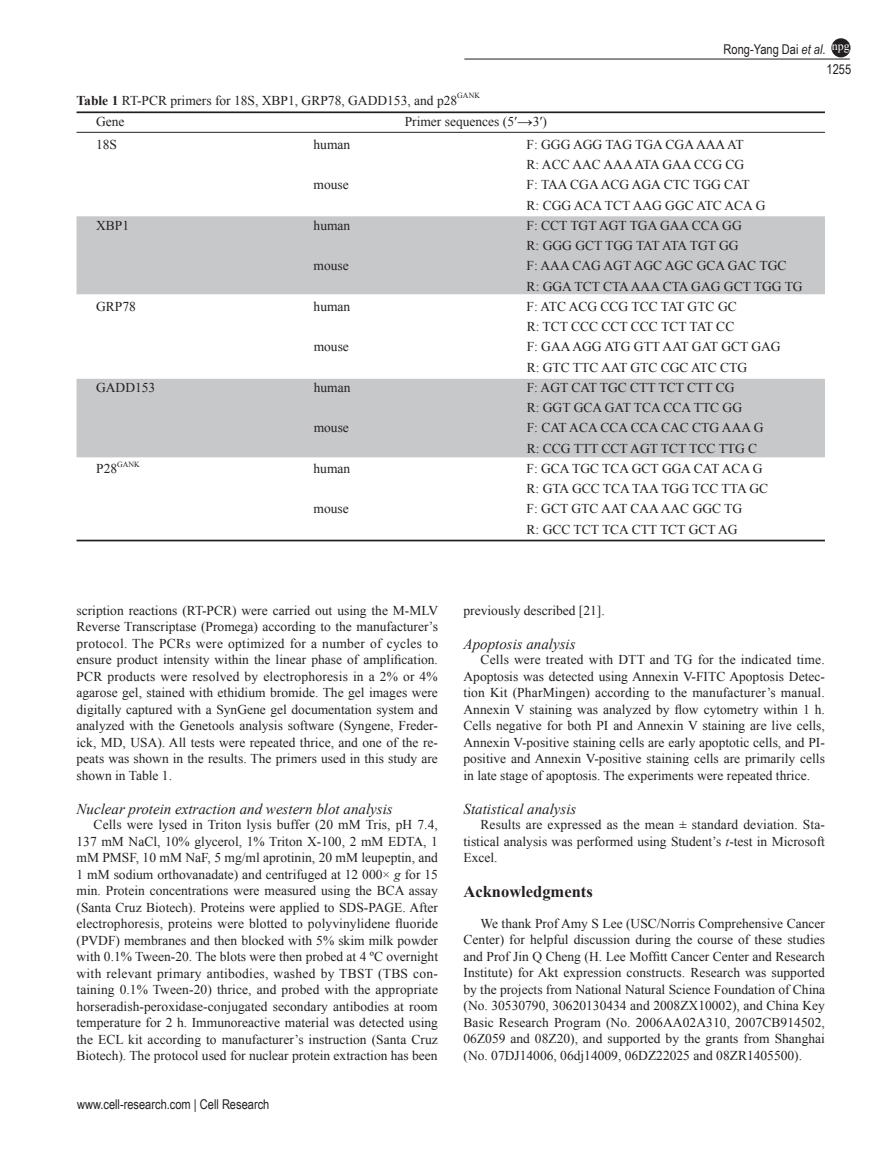
<style>
.page{position:relative;width:893px;height:1170px;background:#fff}
.page>*{position:absolute;margin:0;border:0;box-sizing:border-box;transform-origin:0 0}
.t1{font:16.5px "Times New Roman PS Bold MT2";color:#231f20}
.t2{font:italic 15px "Times New Roman";color:#231f20}
.t3{font:13.5px/16.5px "Times New Roman";color:#231f20}
.t4{font:13.5px "Times New Roman PSMT2";color:#231f20}
.t5{font:13.5px "Arial Narrow";color:#231f20}
.t6{font:12px "Times New Roman";color:#fff}
.t7{font:7.8px "Times New Roman";color:#231f20}
.s1{font-style:italic}
.s2{font-family:"Times New Roman PS Bold MT2"}
.s3{font-family:"Times New Roman PSMT2"}
.s4{font-family:"Times New Roman PSMT2";font-size:15.75px}
</style>
<div class="page">
<hr style="left:464px;top:59px;width:386px;height:1px;background:#231f20">
<div style="left:832px;top:39px;width:18px;height:18px;background:#231f20;border-radius:50%"></div>
<div style="left:831px;top:38px;width:19px;height:19px;border:2px solid #231f20;border-radius:50%"></div>
<div style="left:77px;top:379px;width:748px;height:78px;background:#c7c8ca"></div>
<div style="left:77px;top:216px;width:748px;height:78px;background:#c7c8ca;border:2px solid #c7c8ca"></div>
<hr style="left:77px;top:111px;width:748px;height:2px;background:#231f20">
<hr style="left:77px;top:539px;width:748px;height:2px;background:#231f20">
<hr style="left:77px;top:132px;width:748px;height:1px;background:#231f20">
<p class="t6" style="left:832px;top:38px;width:19px">npg</p>
<p class="t5" style="left:724px;top:40px;width:103px">Rong-Yang Dai <span class="s1">et al</span>.</p>
<p class="t3" style="left:77px;top:92px;width:382px"><span class="s2">Table 1</span> RT-PCR primers for 18S, XBP1, GRP78, GADD153, and p28</p>
<p class="t7" style="left:457px;top:91px;width:24px">GANK</p>
<p class="t3" style="left:96px;top:113px;width:30px">Gene</p>
<p class="t3" style="left:405px;top:113px;width:144px">Primer sequences (5<span class="s3">′</span><span class="s4">→</span>3<span class="s3">′</span>)</p>
<p class="t3" style="left:96px;top:136px;width:23px">18S</p>
<p class="t3" style="left:314px;top:136px;width:38px">human</p>
<p class="t3" style="left:527px;top:134px;width:219px;line-height:20.2px">F: GGG AGG TAG TGA CGA AAA AT<br>R: ACC AAC AAA ATA GAA CCG CG</p>
<p class="t3" style="left:314px;top:176px;width:37px">mouse</p>
<p class="t3" style="left:527px;top:174px;width:240px;line-height:20.2px">F: TAA CGA ACG AGA CTC TGG CAT<br>R: CGG ACA TCT AAG GGC ATC ACA G</p>
<p class="t3" style="left:96px;top:217px;width:35px">XBP1</p>
<p class="t3" style="left:314px;top:217px;width:38px">human</p>
<p class="t3" style="left:527px;top:215px;width:217px;line-height:20.2px">F: CCT TGT AGT TGA GAA CCA GG<br>R: GGG GCT TGG TAT ATA TGT GG</p>
<p class="t3" style="left:314px;top:257px;width:37px">mouse</p>
<p class="t3" style="left:527px;top:255px;width:278px;line-height:20.2px">F: AAA CAG AGT AGC AGC GCA GAC TGC<br>R: GGA TCT CTA AAA CTA GAG GCT TGG TG</p>
<p class="t3" style="left:96px;top:298px;width:41px">GRP78</p>
<p class="t3" style="left:314px;top:298px;width:38px">human</p>
<p class="t3" style="left:527px;top:296px;width:212px;line-height:20.2px">F: ATC ACG CCG TCC TAT GTC GC<br>R: TCT CCC CCT CCC TCT TAT CC</p>
<p class="t3" style="left:314px;top:338px;width:37px">mouse</p>
<p class="t3" style="left:527px;top:336px;width:256px;line-height:20.2px">F: GAA AGG ATG GTT AAT GAT GCT GAG<br>R: GTC TTC AAT GTC CGC ATC CTG</p>
<p class="t3" style="left:96px;top:379px;width:61px">GADD153</p>
<p class="t3" style="left:314px;top:379px;width:38px">human</p>
<p class="t3" style="left:527px;top:377px;width:217px;line-height:20.2px">F: AGT CAT TGC CTT TCT CTT CG<br>R: GGT GCA GAT TCA CCA TTC GG</p>
<p class="t3" style="left:314px;top:419px;width:37px">mouse</p>
<p class="t3" style="left:527px;top:417px;width:238px;line-height:20.2px">F: CAT ACA CCA CCA CAC CTG AAA G<br>R: CCG TTT CCT AGT TCT TCC TTG C</p>
<p class="t3" style="left:96px;top:460px;width:23px">P28</p>
<p class="t7" style="left:117px;top:458px;width:24px">GANK</p>
<p class="t3" style="left:314px;top:460px;width:38px">human</p>
<p class="t3" style="left:527px;top:458px;width:243px;line-height:20.2px">F: GCA TGC TCA GCT GGA CAT ACA G<br>R: GTA GCC TCA TAA TGG TCC TTA GC</p>
<p class="t3" style="left:314px;top:500px;width:37px">mouse</p>
<p class="t3" style="left:527px;top:498px;width:217px;line-height:20.2px">F: GCT GTC AAT CAA AAC GGC TG<br>R: GCC TCT TCA CTT TCT GCT AG</p>
<p class="t5" style="left:826px;top:59px;width:26px">1255</p>
<p class="t3" style="left:77px;top:601px;width:363px;text-align:justify">scription reactions (RT-PCR) were carried out using the M-MLV Reverse Transcriptase (Promega) according to the manufacturer’s protocol. The PCRs were optimized for a number of cycles to</p>
<p class="t4" style="left:77px;top:650px;width:363px">ensure product intensity within the linear phase of amplification.</p>
<p class="t3" style="left:77px;top:667px;width:363px;text-align:justify">PCR products were resolved by electrophoresis in a 2% or 4% agarose gel, stained with ethidium bromide. The gel images were digitally captured with a SynGene gel documentation system and analyzed with the Genetools analysis software (Syngene, Freder&shy;ick, MD, USA). All tests were repeated thrice, and one of the re&shy;peats was shown in the results. The primers used in this study are shown in Table 1.</p>
<p class="t2" style="left:77px;top:798px;width:318px">Nuclear protein extraction and western blot analysis</p>
<p class="t3" style="left:77px;top:816px;width:363px;text-align:justify;text-indent:17px">Cells were lysed in Triton lysis buffer (20 mM Tris, pH 7.4, 137 mM NaCl, 10% glycerol, 1% Triton X-100, 2 mM EDTA, 1 mM PMSF, 10 mM NaF, 5 mg/ml aprotinin, 20 mM leupeptin, and 1 mM sodium orthovanadate) and centrifuged at 12 000× <span class="s1">g</span> for 15 min. Protein concentrations were measured using the BCA assay (Santa Cruz Biotech). Proteins were applied to SDS-PAGE. After</p>
<p class="t4" style="left:77px;top:914px;width:363px">electrophoresis, proteins were blotted to polyvinylidene fluoride</p>
<p class="t3" style="left:77px;top:931px;width:363px;text-align:justify">(PVDF) membranes and then blocked with 5% skim milk powder with 0.1% Tween-20. The blots were then probed at 4 ºC overnight with relevant primary antibodies, washed by TBST (TBS con&shy;taining 0.1% Tween-20) thrice, and probed with the appropriate horseradish-peroxidase-conjugated secondary antibodies at room temperature for 2 h. Immunoreactive material was detected using the ECL kit according to manufacturer’s instruction (Santa Cruz Biotech). The protocol used for nuclear protein extraction has been</p>
<p class="t5" style="left:77px;top:1094px;width:194px">www.cell-research.com | Cell Research</p>
<p class="t3" style="left:463px;top:601px;width:143px">previously described [21].</p>
<p class="t2" style="left:463px;top:633px;width:114px">Apoptosis analysis</p>
<p class="t3" style="left:463px;top:651px;width:363px;text-align:justify;text-indent:17px">Cells were treated with DTT and TG for the indicated time.<br>Apoptosis was detected using Annexin V-FITC Apoptosis Detec&shy;tion Kit (PharMingen) according to the manufacturer’s manual.</p>
<p class="t4" style="left:463px;top:700px;width:363px">Annexin V staining was analyzed by flow cytometry within 1 h.</p>
<p class="t3" style="left:463px;top:717px;width:363px;text-align:justify">Cells negative for both PI and Annexin V staining are live cells, Annexin V-positive staining cells are early apoptotic cells, and PI&shy;positive and Annexin V-positive staining cells are primarily cells in late stage of apoptosis. The experiments were repeated thrice.</p>
<p class="t2" style="left:463px;top:798px;width:114px">Statistical analysis</p>
<p class="t3" style="left:463px;top:816px;width:363px;text-align:justify;text-indent:17px">Results are expressed as the mean ± standard deviation. Sta&shy;tistical analysis was performed using Student’s <span class="s1">t</span>-test in Microsoft Excel.</p>
<p class="t1" style="left:463px;top:880px;width:131px">Acknowledgments</p>
<p class="t3" style="left:463px;top:914px;width:363px;text-align:right">We thank Prof Amy S Lee (USC/Norris Comprehensive Cancer<br>Center) for helpful discussion during the course of these studies</p>
<p class="t4" style="left:463px;top:947px;width:363px">and Prof Jin Q Cheng (H. Lee Moffitt Cancer Center and Research</p>
<p class="t3" style="left:463px;top:964px;width:363px;text-align:justify">Institute) for Akt expression constructs. Research was supported by the projects from National Natural Science Foundation of China (No. 30530790, 30620130434 and 2008ZX10002), and China Key Basic Research Program (No. 2006AA02A310, 2007CB914502, 06Z059 and 08Z20), and supported by the grants from Shanghai (No. 07DJ14006, 06dj14009, 06DZ22025 and 08ZR1405500).</p>
</div>
